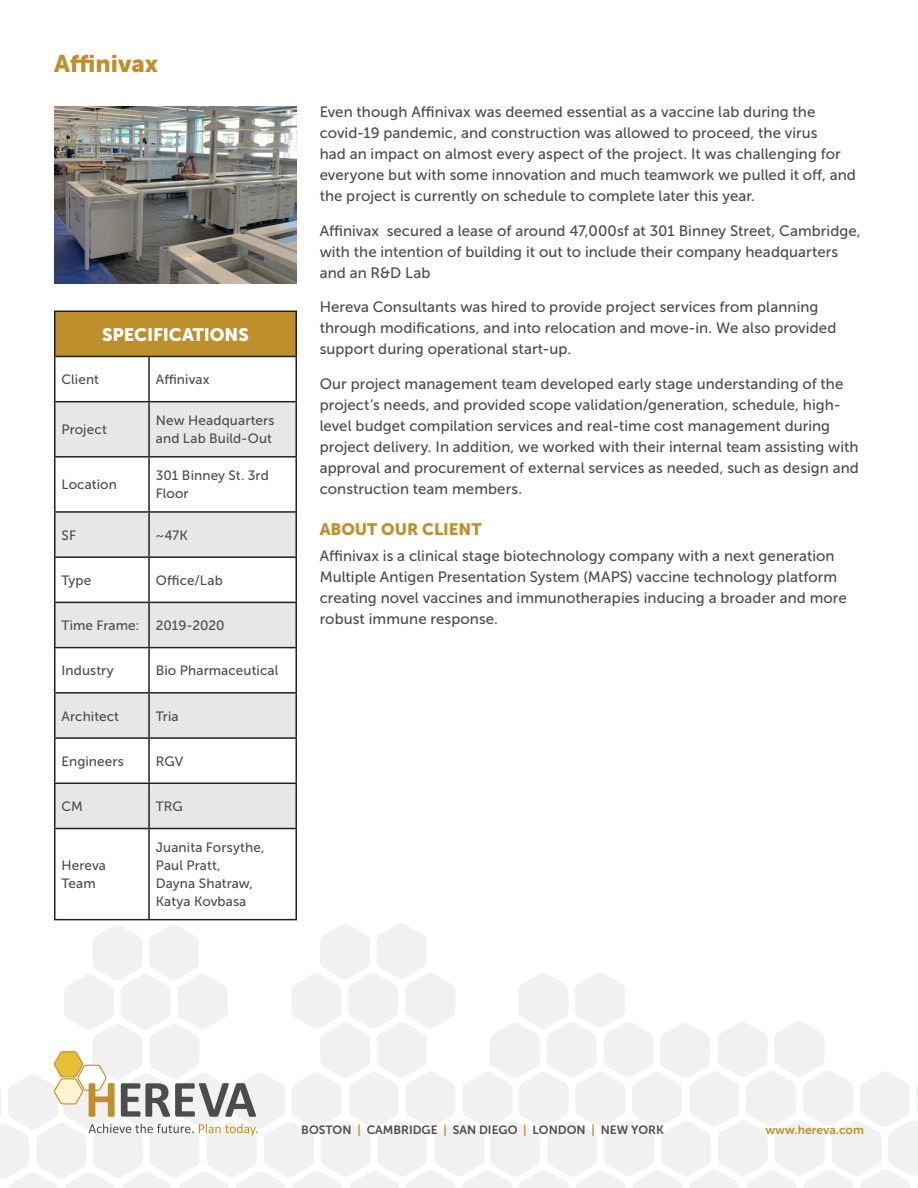
<style>
.page{position:relative;width:918px;height:1188px;background:#fff}
.page>*{position:absolute;margin:0;border:0;box-sizing:border-box;transform-origin:0 0}
.t1{font:24px "Museo Sans 900";color:#be902d}
.Body{font:18px "Museo Sans 900";letter-spacing:-.005em;color:#fff}
.Subheads{font:16.5px "Museo Sans 900";color:#be902d}
.Body-2{font:15px/21px "Museo Sans 500";letter-spacing:.005em;color:#4b4c4d}
.Body-3{font:13.5px/18px "Museo Sans 500";letter-spacing:.01em;color:#4b4c4d}
.t2{font:12px "Museo Sans 700";color:#4b4c4d}
.t3{font:12px "Museo Sans 700";color:#be902d}
.s1{color:#be902d}
</style>
<div class="page">
<svg style="left:0;top:924px;width:918px;height:264px"></svg>
<img style="left:54px;top:106px;width:243px;height:178px">
<div style="left:55px;top:311px;width:241px;height:45px;background:#be902d"></div>
<svg style="left:56px;top:402px;width:240px;height:426px;fill:#e6e7e9"></svg>
<hr style="left:54px;top:310px;width:95px;height:2px;background:#231f20">
<hr style="left:54px;top:312px;width:2px;height:44px;background:#231f20">
<hr style="left:149px;top:310px;width:148px;height:2px;background:#231f20">
<hr style="left:296px;top:312px;width:1px;height:44px;background:#231f20">
<hr style="left:54px;top:356px;width:95px;height:1px;background:#231f20">
<hr style="left:54px;top:357px;width:2px;height:44px;background:#231f20">
<hr style="left:149px;top:356px;width:148px;height:1px;background:#231f20">
<hr style="left:148px;top:357px;width:2px;height:44px;background:#231f20">
<hr style="left:296px;top:357px;width:1px;height:44px;background:#231f20">
<hr style="left:54px;top:401px;width:95px;height:1px;background:#231f20">
<hr style="left:54px;top:402px;width:2px;height:54px;background:#231f20">
<hr style="left:149px;top:401px;width:148px;height:1px;background:#231f20">
<hr style="left:148px;top:402px;width:2px;height:54px;background:#231f20">
<hr style="left:296px;top:402px;width:1px;height:54px;background:#231f20">
<hr style="left:54px;top:456px;width:95px;height:2px;background:#231f20">
<hr style="left:54px;top:458px;width:2px;height:53px;background:#231f20">
<hr style="left:149px;top:456px;width:148px;height:2px;background:#231f20">
<hr style="left:148px;top:458px;width:2px;height:53px;background:#231f20">
<hr style="left:296px;top:458px;width:1px;height:53px;background:#231f20">
<hr style="left:54px;top:511px;width:95px;height:2px;background:#231f20">
<hr style="left:54px;top:513px;width:2px;height:43px;background:#231f20">
<hr style="left:149px;top:511px;width:148px;height:2px;background:#231f20">
<hr style="left:148px;top:513px;width:2px;height:43px;background:#231f20">
<hr style="left:296px;top:513px;width:1px;height:43px;background:#231f20">
<hr style="left:54px;top:556px;width:95px;height:2px;background:#231f20">
<hr style="left:54px;top:558px;width:2px;height:44px;background:#231f20">
<hr style="left:149px;top:556px;width:148px;height:2px;background:#231f20">
<hr style="left:148px;top:558px;width:2px;height:44px;background:#231f20">
<hr style="left:296px;top:558px;width:1px;height:44px;background:#231f20">
<hr style="left:54px;top:602px;width:95px;height:1px;background:#231f20">
<hr style="left:54px;top:603px;width:2px;height:44px;background:#231f20">
<hr style="left:149px;top:602px;width:148px;height:1px;background:#231f20">
<hr style="left:148px;top:603px;width:2px;height:44px;background:#231f20">
<hr style="left:296px;top:603px;width:1px;height:44px;background:#231f20">
<hr style="left:54px;top:647px;width:95px;height:1px;background:#231f20">
<hr style="left:54px;top:648px;width:2px;height:44px;background:#231f20">
<hr style="left:149px;top:647px;width:148px;height:1px;background:#231f20">
<hr style="left:148px;top:648px;width:2px;height:44px;background:#231f20">
<hr style="left:296px;top:648px;width:1px;height:44px;background:#231f20">
<hr style="left:54px;top:692px;width:95px;height:2px;background:#231f20">
<hr style="left:54px;top:694px;width:2px;height:43px;background:#231f20">
<hr style="left:149px;top:692px;width:148px;height:2px;background:#231f20">
<hr style="left:148px;top:694px;width:2px;height:43px;background:#231f20">
<hr style="left:296px;top:694px;width:1px;height:43px;background:#231f20">
<hr style="left:54px;top:737px;width:95px;height:2px;background:#231f20">
<hr style="left:54px;top:739px;width:2px;height:44px;background:#231f20">
<hr style="left:149px;top:737px;width:148px;height:2px;background:#231f20">
<hr style="left:148px;top:739px;width:2px;height:44px;background:#231f20">
<hr style="left:296px;top:739px;width:1px;height:44px;background:#231f20">
<hr style="left:54px;top:783px;width:95px;height:1px;background:#231f20">
<hr style="left:54px;top:784px;width:2px;height:44px;background:#231f20">
<hr style="left:149px;top:783px;width:148px;height:1px;background:#231f20">
<hr style="left:148px;top:784px;width:2px;height:44px;background:#231f20">
<hr style="left:296px;top:784px;width:1px;height:44px;background:#231f20">
<hr style="left:54px;top:828px;width:95px;height:1px;background:#231f20">
<hr style="left:54px;top:829px;width:2px;height:90px;background:#231f20">
<hr style="left:149px;top:828px;width:148px;height:1px;background:#231f20">
<hr style="left:148px;top:829px;width:2px;height:90px;background:#231f20">
<hr style="left:296px;top:829px;width:1px;height:90px;background:#231f20">
<hr style="left:54px;top:919px;width:95px;height:1px;background:#231f20">
<hr style="left:149px;top:919px;width:148px;height:1px;background:#231f20">
<p class="t1" style="left:54px;top:50px;width:106px">Affinivax</p>
<p class="Body" style="left:102px;top:324px;width:148px">SPECIFICATIONS</p>
<p class="Body-3" style="left:62px;top:371px;width:39px">Client</p>
<p class="Body-3" style="left:156px;top:371px;width:55px">Affinivax</p>
<p class="Body-3" style="left:62px;top:421px;width:47px">Project</p>
<p class="Body-3" style="left:156px;top:412px;width:120px">New Headquarters and Lab Build-Out</p>
<p class="Body-3" style="left:62px;top:476px;width:57px">Location</p>
<p class="Body-3" style="left:156px;top:467px;width:115px">301 Binney St. 3rd<br>Floor</p>
<p class="Body-3" style="left:62px;top:526px;width:16px">SF</p>
<p class="Body-3" style="left:156px;top:526px;width:34px">~47K</p>
<p class="Body-3" style="left:62px;top:571px;width:31px">Type</p>
<p class="Body-3" style="left:156px;top:571px;width:68px">Office/Lab</p>
<p class="Body-3" style="left:62px;top:616px;width:80px">Time Frame:</p>
<p class="Body-3" style="left:156px;top:616px;width:70px">2019-2020</p>
<p class="Body-3" style="left:62px;top:662px;width:54px">Industry</p>
<p class="Body-3" style="left:156px;top:662px;width:124px">Bio Pharmaceutical</p>
<p class="Body-3" style="left:62px;top:707px;width:59px">Architect</p>
<p class="Body-3" style="left:156px;top:707px;width:24px">Tria</p>
<p class="Body-3" style="left:62px;top:752px;width:64px">Engineers</p>
<p class="Body-3" style="left:156px;top:752px;width:29px">RGV</p>
<p class="Body-3" style="left:62px;top:797px;width:23px">CM</p>
<p class="Body-3" style="left:156px;top:797px;width:29px">TRG</p>
<p class="Body-3" style="left:62px;top:857px;width:46px">Hereva<br>Team</p>
<p class="Body-3" style="left:156px;top:839px;width:110px">Juanita Forsythe,<br>Paul Pratt,<br>Dayna Shatraw,<br>Katya Kovbasa</p>
<p class="Body-2" style="left:320px;top:102px;width:538px">Even though Affinivax was deemed essential as a vaccine lab during the covid-19 pandemic, and construction was allowed to proceed, the virus<br>had an impact on almost every aspect of the project. It was challenging for everyone but with some innovation and much teamwork we pulled it off, and the project is currently on schedule to complete later this year.</p>
<p class="Body-2" style="left:320px;top:220px;width:543px">Affinivax secured a lease of around 47,000sf at 301 Binney Street, Cambridge, with the intention of building it out to include their company headquarters and an R&amp;D Lab</p>
<p class="Body-2" style="left:320px;top:297px;width:518px">Hereva Consultants was hired to provide project services from planning through modifications, and into relocation and move-in. We also provided support during operational start-up.</p>
<p class="Body-2" style="left:320px;top:373px;width:541px">Our project management team developed early stage understanding of the project’s needs, and provided scope validation/generation, schedule, high&shy;level budget compilation services and real-time cost management during project delivery. In addition, we worked with their internal team assisting with approval and procurement of external services as needed, such as design and construction team members.</p>
<p class="Subheads" style="left:320px;top:520px;width:163px">ABOUT OUR CLIENT</p>
<p class="Body-2" style="left:320px;top:546px;width:529px">Affinivax is a clinical stage biotechnology company with a next generation Multiple Antigen Presentation System (MAPS) vaccine technology platform creating novel vaccines and immunotherapies inducing a broader and more robust immune response.</p>
<p class="t2" style="left:301px;top:1123px;width:364px">BOSTON <span class="s1">|</span> CAMBRIDGE <span class="s1">|</span> SAN DIEGO <span class="s1">|</span> LONDON <span class="s1">|</span> NEW YORK</p>
<p class="t3" style="left:765px;top:1123px;width:100px">www.hereva.com</p>
</div>
